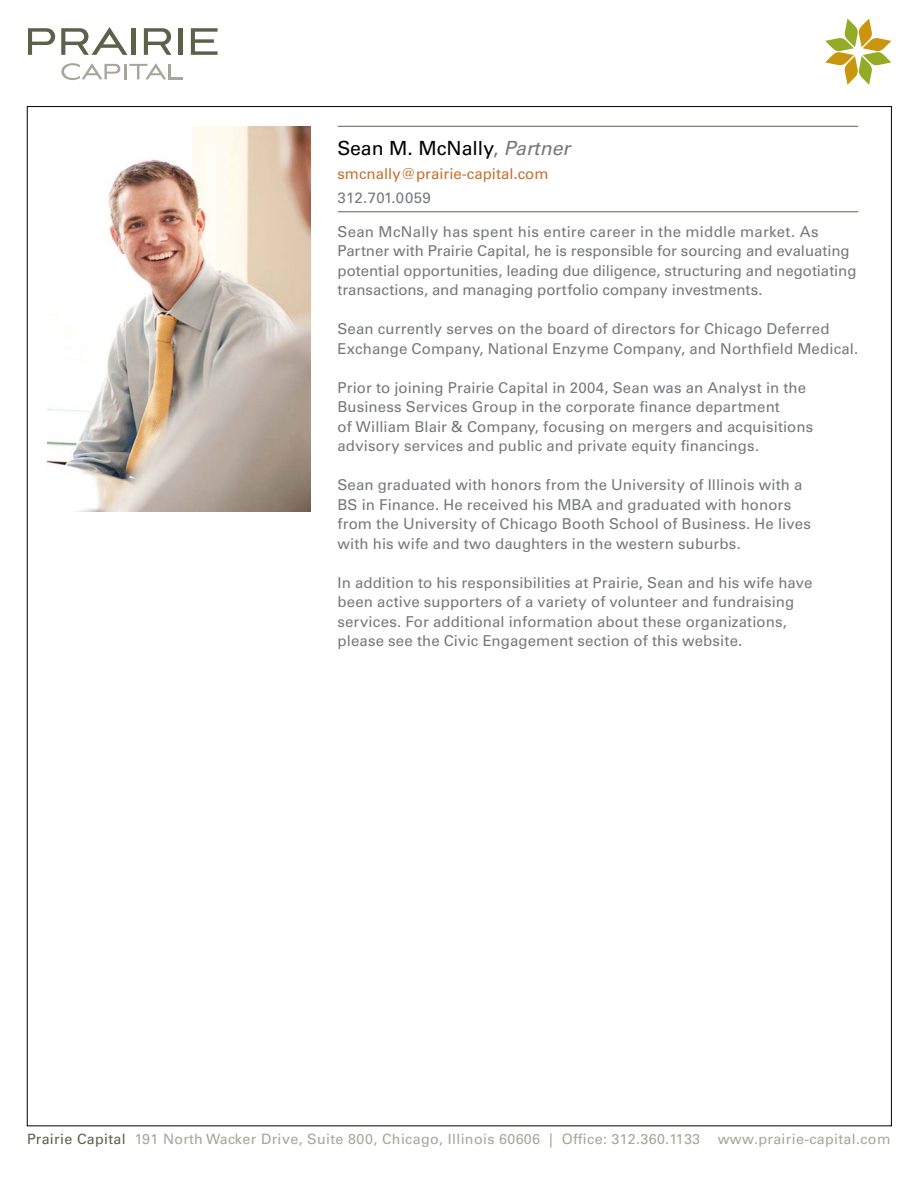
<style>
.page{position:relative;width:918px;height:1188px;background:#fff}
.page>*{position:absolute;margin:0;border:0;box-sizing:border-box;transform-origin:0 0}
.t1{font:19.5px "Univers LT Std";color:#000}
.t2{font:15px/19.5px "Univers LT Std";letter-spacing:.005em;color:#76787b}
.t3{font:15px "Univers LT Std";color:#c7702e}
.t4{font:14.25px "Univers LT Std";letter-spacing:.025em;color:#a6a698}
.s1{color:#76787b}
.s2{font-style:italic;color:#76787b}
.s3{color:#5f604b}
</style>
<div class="page">
<svg style="left:825px;top:19px;width:66px;height:66px"></svg>
<svg style="left:144px;top:28px;width:27px;height:27px"></svg>
<div style="left:131px;top:28px;width:5px;height:27px;background:#5e614a"></div>
<hr style="left:178px;top:28px;width:4px;height:27px;background:#5e614a">
<svg style="left:191px;top:28px;width:27px;height:27px"></svg>
<svg style="left:28px;top:28px;width:27px;height:27px"></svg>
<svg style="left:61px;top:63px;width:122px;height:17px"></svg>
<svg style="left:61px;top:27px;width:67px;height:28px"></svg>
<hr style="left:338px;top:126px;width:520px;height:1px;background:#5e614a">
<hr style="left:338px;top:212px;width:520px;height:1px;background:#5e614a">
<img style="left:48px;top:126px;width:262px;height:386px">
<h1 class="t1" style="left:337px;top:137px;width:234px">Sean M. McNally<span class="s1">,</span> <span class="s2">Partner</span></h1>
<p class="t3" style="left:337px;top:165px;width:213px">smcnally@prairie-capital.com</p>
<p class="t2" style="left:337px;top:188px;width:95px">312.701.0059</p>
<p class="t2" style="left:337px;top:222px;width:521px">Sean McNally has spent his entire career in the middle market. As Partner with Prairie Capital, he is responsible for sourcing and evaluating potential opportunities, leading due diligence, structuring and negotiating transactions, and managing portfolio company investments.</p>
<p class="t2" style="left:337px;top:319px;width:522px">Sean currently serves on the board of directors for Chicago Deferred<br>Exchange Company, National Enzyme Company, and Northfield Medical.</p>
<p class="t2" style="left:337px;top:378px;width:477px">Prior to joining Prairie Capital in 2004, Sean was an Analyst in the Business Services Group in the corporate finance department<br>of William Blair &amp; Company, focusing on mergers and acquisitions advisory services and public and private equity financings.</p>
<p class="t2" style="left:337px;top:475px;width:475px">Sean graduated with honors from the University of Illinois with a BS in Finance. He received his MBA and graduated with honors from the University of Chicago Booth School of Business. He lives with his wife and two daughters in the western suburbs.</p>
<p class="t2" style="left:337px;top:573px;width:477px">In addition to his responsibilities at Prairie, Sean and his wife have been active supporters of a variety of volunteer and fundraising services. For additional information about these organizations, please see the Civic Engagement section of this website.</p>
<p class="t4" style="left:27px;top:1131px;width:865px"><span class="s3">Prairie Capital</span> 191 North Wacker Drive, Suite 800, Chicago, Illinois 60606 | Office: 312.360.1133 www.prairie-capital.com</p>
</div>
